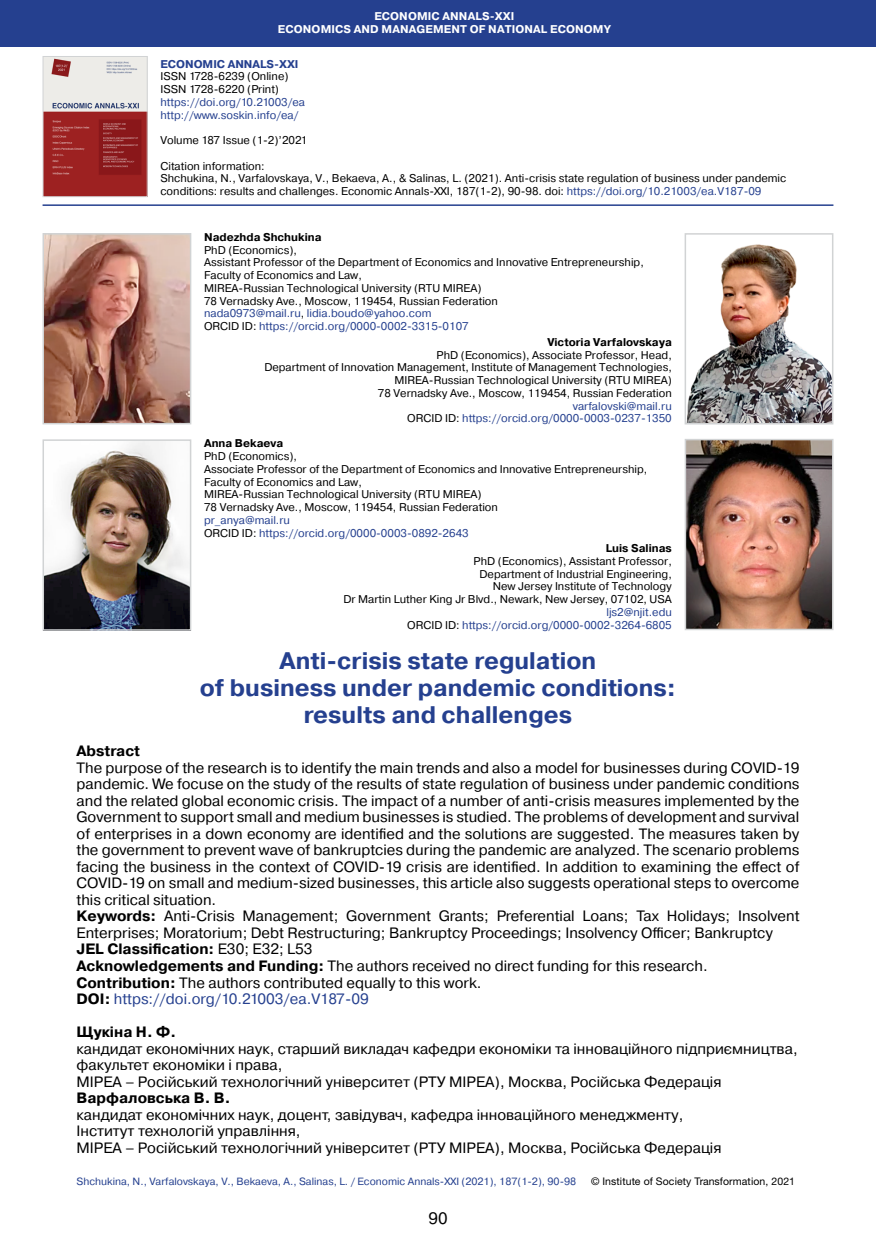
<style>
.page{position:relative;width:876px;height:1246px;background:#fff}
.page>*{position:absolute;margin:0;border:0;box-sizing:border-box;transform-origin:0 0}
.Заголовок_2019_2{font:700 24px "Pragmatica";color:#25408f}
.t1{font:16.5px "Pragmatica";color:#000}
.Анотация_2019{font:15px/16.5px "Pragmatica";color:#000;text-align:justify}
.Анотация_2019-2{font:700 15px "Pragmatica";color:#000}
.Анотация_2019-3{font:15px "Pragmatica";color:#25408f}
.Посада_2016{font:11.25px/12.8px "Pragmatica";color:#000}
.Посада_2016-2{font:11.25px "Pragmatica";color:#25408f}
.Посада_2016-3{font:700 11.25px "Pragmatica";color:#000}
.Посада_2016-4{font:700 11.25px "Pragmatica";letter-spacing:.01em;color:#fff}
.Посада_2016-5{font:700 11.25px "Pragmatica";color:#25408f}
.Нижний_колонтитул_20{font:10.5px "Pragmatica";color:#25408f}
.t2{font:10.5px "Helvetica Neue LTW1 G";letter-spacing:.01em;color:#000}
.s1{color:#25408f}
.s2{color:#000}
.s3{font-weight:700}
.s4{font-weight:400}
.s5{font-weight:700;color:#000}
</style>
<div class="page">
<div style="left:0;top:0;width:876px;height:47px;background:#25408f"></div>
<img style="left:46px;top:236px;width:142px;height:185px">
<div style="left:43px;top:233px;width:148px;height:191px;border:2px solid #d1d3d4"></div>
<img style="left:46px;top:442px;width:142px;height:186px">
<div style="left:43px;top:439px;width:148px;height:192px;border:2px solid #d1d3d4"></div>
<img style="left:688px;top:442px;width:142px;height:185px">
<div style="left:685px;top:439px;width:148px;height:191px;border:2px solid #d1d3d4"></div>
<img style="left:688px;top:244px;width:142px;height:177px">
<div style="left:685px;top:233px;width:148px;height:191px;border:2px solid #d1d3d4"></div>
<img style="left:45px;top:58px;width:101px;height:137px">
<div style="left:43px;top:56px;width:105px;height:141px;border:1px solid #d1d3d4"></div>
<hr style="left:43px;top:204px;width:790px;height:2px;background:#25408f">
<p class="Посада_2016-4" style="left:374px;top:9px;width:142px">ECONOMIC ANNALS-XXI</p>
<p class="Посада_2016-4" style="left:278px;top:22px;width:334px">ECONOMICS AND MANAGEMENT OF NATIONAL ECONOMY</p>
<p class="Посада_2016-5" style="left:160px;top:56px;width:140px">ECONOMIC ANNALS-XXI</p>
<p class="Посада_2016" style="left:160px;top:70px;width:130px">ISSN 1728-6239 (Online)</p>
<p class="Посада_2016" style="left:160px;top:83px;width:120px">ISSN 1728-6220 (Print)</p>
<p class="Посада_2016-2" style="left:160px;top:95px;width:146px">https://doi.org/10.21003/ea</p>
<p class="Посада_2016-2" style="left:160px;top:108px;width:140px">http://www.soskin.info/ea/</p>
<p class="Посада_2016" style="left:160px;top:134px;width:148px">Volume 187 Issue (1-2)’2021</p>
<p class="Посада_2016" style="left:160px;top:160px;width:106px">Citation information:</p>
<p class="Посада_2016" style="left:160px;top:172px;width:627px">Shchukina, N., Varfalovskaya, V., Bekaeva, A., &amp; Salinas, L. (2021). Anti-crisis state regulation of business under pandemic conditions: results and challenges. Economic Annals-XXI, 187(1-2), 90-98. doi: <span class="s1">https://doi.org/10.21003/ea.V187-09</span></p>
<p class="Посада_2016-3" style="left:204px;top:230px;width:119px">Nadezhda Shchukina</p>
<p class="Посада_2016" style="left:204px;top:244px;width:94px">PhD (Economics),</p>
<p class="Посада_2016" style="left:204px;top:256px;width:441px">Assistant Professor of the Department of Economics and Innovative Entrepreneurship,</p>
<p class="Посада_2016" style="left:204px;top:269px;width:159px">Faculty of Economics and Law,</p>
<p class="Посада_2016" style="left:204px;top:282px;width:279px">MIREA-Russian Technological University (RTU MIREA)</p>
<p class="Посада_2016" style="left:204px;top:295px;width:295px">78 Vernadsky Ave., Moscow, 119454, Russian Federation</p>
<p class="Посада_2016-2" style="left:204px;top:307px;width:229px">nada0973@mail.ru<span class="s2">,</span> lidia.boudo@yahoo.com</p>
<p class="Посада_2016-2" style="left:204px;top:319px;width:266px"><span class="s2">ORCID ID:</span> https://orcid.org/0000-0002-3315-0107</p>
<p class="Посада_2016-3" style="left:547px;top:335px;width:126px">Victoria Varfalovskaya</p>
<p class="Посада_2016" style="left:437px;top:349px;width:237px">PhD (Economics), Associate Professor, Head,</p>
<p class="Посада_2016" style="left:264px;top:361px;width:409px">Department of Innovation Management, Institute of Management Technologies,</p>
<p class="Посада_2016" style="left:394px;top:374px;width:279px">MIREA-Russian Technological University (RTU MIREA)</p>
<p class="Посада_2016" style="left:378px;top:387px;width:295px">78 Vernadsky Ave., Moscow, 119454, Russian Federation</p>
<p class="Посада_2016-2" style="left:573px;top:399px;width:101px">varfalovski@mail.ru</p>
<p class="Посада_2016-2" style="left:407px;top:411px;width:266px"><span class="s2">ORCID ID:</span> https://orcid.org/0000-0003-0237-1350</p>
<p class="Посада_2016-3" style="left:204px;top:436px;width:81px">Anna Bekaeva</p>
<p class="Посада_2016" style="left:204px;top:450px;width:94px">PhD (Economics),</p>
<p class="Посада_2016" style="left:204px;top:463px;width:445px">Associate Professor of the Department of Economics and Innovative Entrepreneurship,</p>
<p class="Посада_2016" style="left:204px;top:475px;width:159px">Faculty of Economics and Law,</p>
<p class="Посада_2016" style="left:204px;top:488px;width:279px">MIREA-Russian Technological University (RTU MIREA)</p>
<p class="Посада_2016" style="left:204px;top:501px;width:295px">78 Vernadsky Ave., Moscow, 119454, Russian Federation</p>
<p class="Посада_2016-2" style="left:204px;top:513px;width:87px">pr_anya@mail.ru</p>
<p class="Посада_2016-2" style="left:204px;top:526px;width:266px"><span class="s2">ORCID ID:</span> https://orcid.org/0000-0003-0892-2643</p>
<p class="Посада_2016-3" style="left:606px;top:541px;width:68px">Luis Salinas</p>
<p class="Посада_2016" style="left:474px;top:555px;width:200px">PhD (Economics), Assistant Professor,</p>
<p class="Посада_2016" style="left:480px;top:567px;width:194px">Department of Industrial Engineering,</p>
<p class="Посада_2016" style="left:493px;top:580px;width:181px">New Jersey Institute of Technology</p>
<p class="Посада_2016" style="left:343px;top:593px;width:330px">Dr Martin Luther King Jr Blvd., Newark, New Jersey, 07102, USA</p>
<p class="Посада_2016-2" style="left:606px;top:605px;width:67px">ljs2@njit.edu</p>
<p class="Посада_2016-2" style="left:407px;top:618px;width:266px"><span class="s2">ORCID ID:</span> https://orcid.org/0000-0002-3264-6805</p>
<p class="Заголовок_2019_2" style="left:280px;top:646px;width:318px">Anti-crisis state regulation</p>
<p class="Заголовок_2019_2" style="left:200px;top:673px;width:478px">of business under pandemic conditions:</p>
<p class="Заголовок_2019_2" style="left:304px;top:700px;width:270px">results and challenges</p>
<p class="Анотация_2019-2" style="left:77px;top:741px;width:65px">Abstract</p>
<p class="Анотация_2019" style="left:77px;top:760px;width:724px">The purpose of the research is to identify the main trends and also a model for businesses during COVID-19 pandemic. We focuse on the study of the results of state regulation of business under pandemic conditions and the related global economic crisis. The impact of a number of anti-crisis measures implemented by the Government to support small and medium businesses is studied. The problems of development and survival of enterprises in a down economy are identified and the solutions are suggested. The measures taken by the government to prevent wave of bankruptcies during the pandemic are analyzed. The scenario problems facing the business in the context of COVID-19 crisis are identified. In addition to examining the effect of COVID-19 on small and medium-sized businesses, this article also suggests operational steps to overcome this critical situation.</p>
<p class="Анотация_2019" style="left:77px;top:908px;width:724px"><span class="s3">Keywords:</span> Anti-Crisis Management; Government Grants; Preferential Loans; Tax Holidays; Insolvent<br>Enterprises; Moratorium; Debt Restructuring; Bankruptcy Proceedings; Insolvency Officer; Bankruptcy</p>
<p class="Анотация_2019-2" style="left:77px;top:939px;width:238px">JEL Classification: <span class="s4">E30; E32; L53</span></p>
<p class="Анотация_2019" style="left:77px;top:958px;width:633px"><span class="s3">Acknowledgements and Funding:</span> The authors received no direct funding for this research.</p>
<p class="Анотация_2019" style="left:77px;top:974px;width:407px"><span class="s3">Contribution:</span> The authors contributed equally to this work.</p>
<p class="Анотация_2019-3" style="left:77px;top:989px;width:294px"><span class="s5">DOI:</span> https://doi.org/10.21003/ea.V187-09</p>
<p class="Анотация_2019-2" style="left:77px;top:1022px;width:101px">Щукіна Н. Ф.</p>
<p class="Анотация_2019" style="left:77px;top:1040px;width:723px">кандидат економічних наук, старший викладач кафедри економіки та інноваційного підприємництва,</p>
<p class="Анотация_2019" style="left:77px;top:1057px;width:207px">факультет економіки і права,</p>
<p class="Анотация_2019" style="left:77px;top:1073px;width:646px">МІРЕА – Російський технологічний університет (РТУ МІРЕА), Москва, Російська Федерація</p>
<p class="Анотация_2019-2" style="left:77px;top:1088px;width:156px">Варфаловська В. В.</p>
<p class="Анотация_2019" style="left:77px;top:1106px;width:608px">кандидат економічних наук, доцент, завідувач, кафедра інноваційного менеджменту,</p>
<p class="Анотация_2019" style="left:77px;top:1123px;width:226px">Інститут технологій управління,</p>
<p class="Анотация_2019" style="left:77px;top:1139px;width:646px">МІРЕА – Російський технологічний університет (РТУ МІРЕА), Москва, Російська Федерація</p>
<p class="Нижний_колонтитул_20" style="left:77px;top:1174px;width:501px">Shchukina, N., Varfalovskaya, V., Bekaeva, A., Salinas, L. / Economic Annals-XXI (2021), 187(1-2), 90-98</p>
<p class="t1" style="left:428px;top:1208px;width:21px">90</p>
<p class="t2" style="left:591px;top:1174px;width:206px">© Institute of Society Transformation, 2021</p>
</div>
